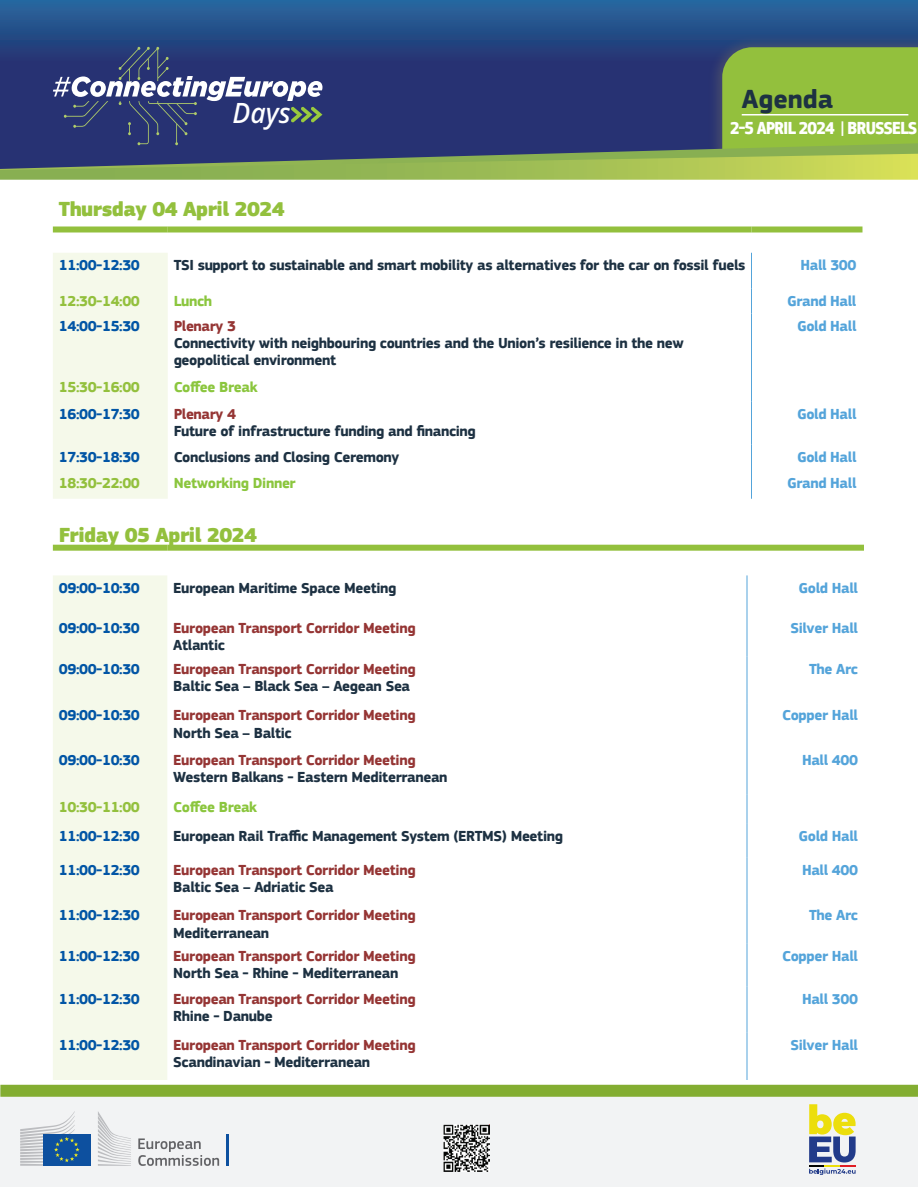
<style>
.page{position:relative;width:918px;height:1188px;background:#fff}
.page>*{position:absolute;margin:0;border:0;box-sizing:border-box;transform-origin:0 0}
.t1{font:italic 500 28.05px "Noto Sans";color:#fff;scale:.95 1}
.t2{font:700 27px "EC Square Sans Pro";color:#1d3142}
.t3{font:900 21px "EC Square Sans Pro Extra";letter-spacing:-.025em;color:#93c03d}
.t4{font:700 18px "EC Square Sans Cond Pro";letter-spacing:-.03em;color:#fff}
.t5{font:700 15px/17.2px "EC Square Sans Pro";letter-spacing:-.025em;color:#1d3142}
.t6{font:700 15px "EC Square Sans Pro";letter-spacing:-.025em;color:#953534}
.t7{font:700 15px "EC Square Sans Pro";letter-spacing:-.025em;color:#0155a5}
.t8{font:700 15px "EC Square Sans Pro";letter-spacing:-.025em;color:#54a4da}
.t9{font:700 15px "EC Square Sans Pro";letter-spacing:-.025em;color:#93c03d}
.t10{font:700 15px "EC Square Sans Pro";letter-spacing:-.025em;color:#8bc63e}
.s1{font-weight:500}
</style>
<div class="page">
<div style="left:0;top:1088px;width:918px;height:98px;background:#f2f3f4"></div>
<div style="left:0;top:1085px;width:918px;height:12px;background:#83ad31"></div>
<svg style="left:0;top:0;width:918px;height:47px;background:#25558e"></svg>
<div style="left:708px;top:34px;width:210px;height:132px;background:#636366;opacity:.5"></div>
<svg style="left:0;top:47px;width:918px;height:133px;background:#536769"></svg>
<div style="left:53px;top:253px;width:115px;height:246px;background:#f5f9ea"></div>
<div style="left:53px;top:227px;width:115px;height:6px;background:#93c03d"></div>
<div style="left:168px;top:227px;width:583px;height:6px;background:#93c03d"></div>
<div style="left:752px;top:227px;width:110px;height:6px;background:#93c03d"></div>
<hr style="left:751px;top:253px;width:1px;height:35px;background:#54a4da">
<svg style="left:751px;top:288px;width:1px;height:26px"></svg>
<hr style="left:751px;top:314px;width:1px;height:61px;background:#54a4da">
<svg style="left:751px;top:375px;width:1px;height:26px"></svg>
<hr style="left:751px;top:401px;width:1px;height:44px;background:#54a4da">
<svg style="left:751px;top:445px;width:1px;height:54px"></svg>
<div style="left:53px;top:575px;width:114px;height:505px;background:#f5f9ea"></div>
<div style="left:53px;top:545px;width:114px;height:6px;background:#93c03d"></div>
<div style="left:167px;top:545px;width:580px;height:6px;background:#93c03d"></div>
<div style="left:747px;top:545px;width:117px;height:6px;background:#93c03d"></div>
<hr style="left:747px;top:575px;width:1px;height:41px;background:#54a4da">
<hr style="left:747px;top:616px;width:1px;height:40px;background:#54a4da">
<hr style="left:747px;top:656px;width:1px;height:47px;background:#54a4da">
<hr style="left:747px;top:703px;width:1px;height:45px;background:#54a4da">
<hr style="left:747px;top:748px;width:1px;height:46px;background:#54a4da">
<hr style="left:747px;top:824px;width:1px;height:33px;background:#54a4da">
<hr style="left:747px;top:857px;width:1px;height:46px;background:#54a4da">
<hr style="left:747px;top:903px;width:1px;height:41px;background:#54a4da">
<hr style="left:747px;top:944px;width:1px;height:42px;background:#54a4da">
<hr style="left:747px;top:986px;width:1px;height:47px;background:#54a4da">
<hr style="left:747px;top:1033px;width:1px;height:47px;background:#54a4da">
<hr style="left:747px;top:794px;width:1px;height:30px;background:#54a4da">
<svg style="left:138px;top:1138px;width:81px;height:28px"></svg>
<hr style="left:226px;top:1134px;width:3px;height:32px;background:#0d509f">
<svg style="left:98px;top:1111px;width:33px;height:55px"></svg>
<div style="left:43px;top:1134px;width:48px;height:32px;background:#0d509f"></div>
<svg style="left:20px;top:1111px;width:60px;height:55px"></svg>
<svg style="left:809px;top:1104px;width:47px;height:71px"></svg>
<img style="left:443px;top:1125px;width:47px;height:46px">
<h1 class="t1" style="left:233px;top:93px;width:63px">Days</h1>
<h2 class="t2" style="left:742px;top:83px;width:93px">Agenda</h2>
<p class="t4" style="left:730px;top:117px;width:189px">2-5 APRIL 2024 <span class="s1">|</span> BRUSSELS</p>
<h3 class="t3" style="left:59px;top:196px;width:228px">Thursday 04 April 2024</h3>
<p class="t7" style="left:59px;top:256px;width:83px">11:00-12:30</p>
<p class="t5" style="left:174px;top:257px;width:573px">TSI support to sustainable and smart mobility as alternatives for the car on fossil fuels</p>
<p class="t8" style="left:801px;top:256px;width:57px">Hall 300</p>
<p class="t9" style="left:59px;top:292px;width:83px">12:30-14:00</p>
<p class="t10" style="left:174px;top:292px;width:40px">Lunch</p>
<p class="t8" style="left:787px;top:292px;width:71px">Grand Hall</p>
<p class="t7" style="left:59px;top:317px;width:83px">14:00-15:30</p>
<p class="t6" style="left:174px;top:317px;width:64px">Plenary 3</p>
<p class="t5" style="left:174px;top:335px;width:512px">Connectivity with neighbouring countries and the Union’s resilience in the new geopolitical environment</p>
<p class="t8" style="left:797px;top:317px;width:61px">Gold Hall</p>
<p class="t9" style="left:59px;top:378px;width:83px">15:30-16:00</p>
<p class="t10" style="left:174px;top:378px;width:85px">Coffee Break</p>
<p class="t7" style="left:59px;top:405px;width:83px">16:00-17:30</p>
<p class="t6" style="left:174px;top:405px;width:64px">Plenary 4</p>
<p class="t5" style="left:174px;top:423px;width:304px">Future of infrastructure funding and financing</p>
<p class="t8" style="left:797px;top:405px;width:61px">Gold Hall</p>
<p class="t7" style="left:59px;top:448px;width:83px">17:30-18:30</p>
<p class="t5" style="left:174px;top:449px;width:227px">Conclusions and Closing Ceremony</p>
<p class="t8" style="left:797px;top:448px;width:61px">Gold Hall</p>
<p class="t9" style="left:59px;top:474px;width:83px">18:30-22:00</p>
<p class="t10" style="left:174px;top:474px;width:124px">Networking Dinner</p>
<p class="t8" style="left:787px;top:474px;width:71px">Grand Hall</p>
<h3 class="t3" style="left:59px;top:521px;width:200px">Friday 05 April 2024</h3>
<p class="t7" style="left:59px;top:579px;width:83px">09:00-10:30</p>
<p class="t5" style="left:173px;top:580px;width:225px">European Maritime Space Meeting</p>
<p class="t8" style="left:799px;top:579px;width:61px">Gold Hall</p>
<p class="t7" style="left:59px;top:619px;width:83px">09:00-10:30</p>
<p class="t6" style="left:173px;top:619px;width:244px">European Transport Corridor Meeting</p>
<p class="t5" style="left:173px;top:637px;width:53px">Atlantic</p>
<p class="t8" style="left:790px;top:619px;width:69px">Silver Hall</p>
<p class="t7" style="left:59px;top:660px;width:83px">09:00-10:30</p>
<p class="t6" style="left:173px;top:660px;width:244px">European Transport Corridor Meeting</p>
<p class="t5" style="left:173px;top:678px;width:238px">Baltic Sea – Black Sea – Aegean Sea</p>
<p class="t8" style="left:809px;top:660px;width:50px">The Arc</p>
<p class="t7" style="left:59px;top:706px;width:83px">09:00-10:30</p>
<p class="t6" style="left:173px;top:706px;width:244px">European Transport Corridor Meeting</p>
<p class="t5" style="left:173px;top:725px;width:120px">North Sea – Baltic</p>
<p class="t8" style="left:782px;top:706px;width:77px">Copper Hall</p>
<p class="t7" style="left:59px;top:751px;width:83px">09:00-10:30</p>
<p class="t6" style="left:173px;top:751px;width:244px">European Transport Corridor Meeting</p>
<p class="t5" style="left:173px;top:769px;width:276px">Western Balkans - Eastern Mediterranean</p>
<p class="t8" style="left:802px;top:751px;width:57px">Hall 400</p>
<p class="t9" style="left:59px;top:798px;width:83px">10:30-11:00</p>
<p class="t10" style="left:173px;top:798px;width:85px">Coffee Break</p>
<p class="t7" style="left:59px;top:827px;width:83px">11:00-12:30</p>
<p class="t5" style="left:173px;top:828px;width:391px">European Rail Traffic Management System (ERTMS) Meeting</p>
<p class="t8" style="left:799px;top:827px;width:61px">Gold Hall</p>
<p class="t7" style="left:59px;top:861px;width:83px">11:00-12:30</p>
<p class="t6" style="left:173px;top:861px;width:244px">European Transport Corridor Meeting</p>
<p class="t5" style="left:173px;top:879px;width:162px">Baltic Sea – Adriatic Sea</p>
<p class="t8" style="left:802px;top:861px;width:57px">Hall 400</p>
<p class="t7" style="left:59px;top:906px;width:83px">11:00-12:30</p>
<p class="t6" style="left:173px;top:906px;width:244px">European Transport Corridor Meeting</p>
<p class="t5" style="left:173px;top:925px;width:98px">Mediterranean</p>
<p class="t8" style="left:809px;top:906px;width:50px">The Arc</p>
<p class="t7" style="left:59px;top:947px;width:83px">11:00-12:30</p>
<p class="t6" style="left:173px;top:947px;width:244px">European Transport Corridor Meeting</p>
<p class="t5" style="left:173px;top:965px;width:227px">North Sea - Rhine - Mediterranean</p>
<p class="t8" style="left:782px;top:947px;width:77px">Copper Hall</p>
<p class="t7" style="left:59px;top:990px;width:83px">11:00-12:30</p>
<p class="t6" style="left:173px;top:990px;width:244px">European Transport Corridor Meeting</p>
<p class="t5" style="left:173px;top:1008px;width:101px">Rhine - Danube</p>
<p class="t8" style="left:802px;top:990px;width:57px">Hall 300</p>
<p class="t7" style="left:59px;top:1036px;width:83px">11:00-12:30</p>
<p class="t6" style="left:173px;top:1036px;width:244px">European Transport Corridor Meeting</p>
<p class="t5" style="left:173px;top:1054px;width:198px">Scandinavian - Mediterranean</p>
<p class="t8" style="left:790px;top:1036px;width:69px">Silver Hall</p>
</div>
